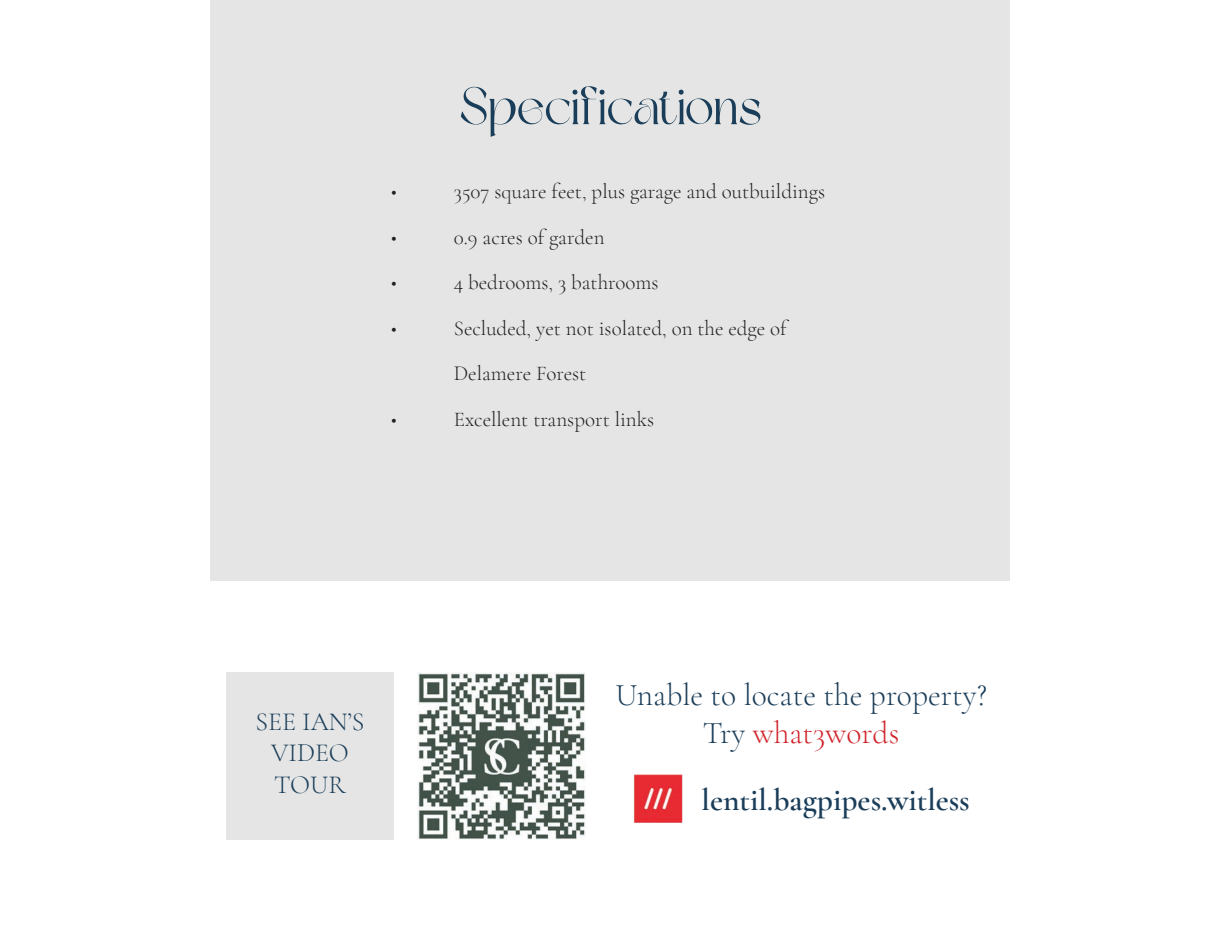
<style>
.page{position:relative;width:1221px;height:938px;background:#fff}
.page>*{position:absolute;margin:0;border:0;box-sizing:border-box;transform-origin:0 0}
.t1{font:52.5px "Dream Avenue";color:#1a3d59}
.t2{font:300 31.5px "Cormorant Garamond";color:#1a3d59}
.t3{font:600 31.5px "Cormorant Garamond";color:#1a3d59}
.t4{font:300 31.5px "Cormorant Garamond";color:#d1232a}
.t5{font:300 26.07px "Cormorant Garamond";color:#1a3d59}
.t6{font:300 21px "Cormorant Garamond";color:#231f20}
.s1{color:#1a3d59}
</style>
<div class="page">
<img style="left:417px;top:672px;width:168px;height:168px">
<div style="left:211px;top:0;width:798px;height:580px;background:#e4e5e4"></div>
<div style="left:226px;top:672px;width:168px;height:168px;background:#e4e5e4"></div>
<img style="left:633px;top:774px;width:50px;height:49px">
<p class="t1" style="left:459px;top:72px;width:304px">Specifications</p>
<p class="t6" style="left:391px;top:179px;width:8px">•</p>
<p class="t6" style="left:454px;top:179px;width:373px">3507 square feet, plus garage and outbuildings</p>
<p class="t6" style="left:391px;top:224px;width:8px">•</p>
<p class="t6" style="left:454px;top:224px;width:152px">0.9 acres of garden</p>
<p class="t6" style="left:391px;top:270px;width:8px">•</p>
<p class="t6" style="left:454px;top:270px;width:206px">4 bedrooms, 3 bathrooms</p>
<p class="t6" style="left:391px;top:315px;width:8px">•</p>
<p class="t6" style="left:454px;top:315px;width:334px">Secluded, yet not isolated, on the edge of</p>
<p class="t6" style="left:454px;top:361px;width:134px">Delamere Forest</p>
<p class="t6" style="left:391px;top:406px;width:8px">•</p>
<p class="t6" style="left:454px;top:406px;width:202px">Excellent transport links</p>
<p class="t5" style="left:255px;top:706px;width:110px">SEE IAN’S</p>
<p class="t5" style="left:271px;top:737px;width:79px">VIDEO</p>
<p class="t5" style="left:274px;top:768px;width:73px">TOUR</p>
<p class="t2" style="left:615px;top:676px;width:373px">Unable to locate the property?</p>
<p class="t4" style="left:703px;top:713px;width:198px"><span class="s1">Try</span> what3words</p>
<p class="t3" style="left:701px;top:780px;width:270px">lentil.bagpipes.witless</p>
</div>
